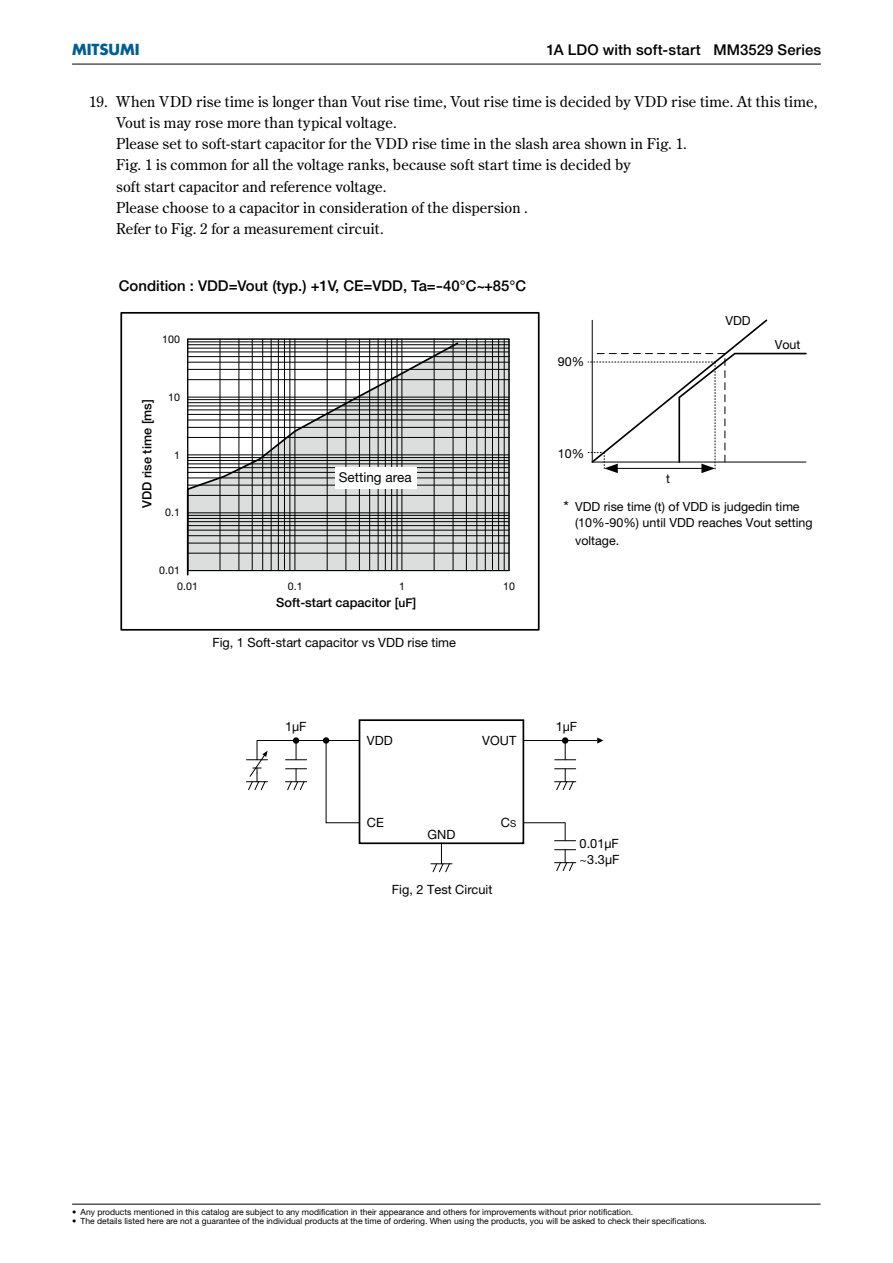
<style>
.page{position:relative;width:893px;height:1263px;background:#fff}
.page>*{position:absolute;margin:0;border:0;box-sizing:border-box;transform-origin:0 0}
.t1{font:14.85px/21.3px "Century Old Style";letter-spacing:.015em;color:#000}
.t2{font:500 14.85px "Helvetica Neue";color:#000}
.t3{font:700 14.85px "Futura";color:#005d97}
.t4{font:13.5px "Helvetica Neue";color:#000}
.t5{font:12.75px/15.3px "Helvetica Neue";color:#000}
.t6{font:500 12.75px "Helvetica Neue";color:#000}
.t7{font:12.45px/16px "Helvetica Neue";color:#000}
.t8{font:10.65px/16.2px "Helvetica Neue";color:#000}
.t9{font:8.55px "Helvetica Neue";color:#000}
.s1{font-size:12px}
.s2{font-size:15.6px}
.s3{font-size:9.6px}
</style>
<div class="page">
<hr style="left:72px;top:1204px;width:748px;height:1px;background:#000">
<hr style="left:72px;top:64px;width:748px;height:1px;background:#000">
<hr style="left:523px;top:740px;width:74px;height:1px;background:#000">
<hr style="left:257px;top:740px;width:102px;height:1px;background:#000">
<svg style="left:325px;top:741px;width:33px;height:83px"></svg>
<hr style="left:523px;top:822px;width:42px;height:1px;background:#000">
<div style="left:358px;top:719px;width:166px;height:125px;border:2px solid #000"></div>
<svg style="left:431px;top:843px;width:21px;height:30px"></svg>
<svg style="left:285px;top:768px;width:21px;height:23px"></svg>
<svg style="left:285px;top:741px;width:21px;height:19px"></svg>
<div style="left:562px;top:737px;width:6px;height:7px;background:#000;border-radius:50%"></div>
<svg style="left:554px;top:768px;width:21px;height:23px"></svg>
<svg style="left:554px;top:741px;width:21px;height:19px"></svg>
<svg style="left:246px;top:741px;width:21px;height:50px"></svg>
<svg style="left:554px;top:849px;width:21px;height:22px"></svg>
<svg style="left:554px;top:823px;width:21px;height:18px"></svg>
<svg style="left:597px;top:737px;width:6px;height:7px"></svg>
<div style="left:323px;top:737px;width:6px;height:7px;background:#000;border-radius:50%"></div>
<div style="left:293px;top:737px;width:6px;height:7px;background:#000;border-radius:50%"></div>
<div style="left:120px;top:312px;width:419px;height:319px;border:2px solid #000"></div>
<svg style="left:460px;top:343px;width:47px;height:226px;background:#cbcccc"></svg>
<hr style="left:188px;top:342px;width:321px;height:1px;background:#000">
<hr style="left:188px;top:344px;width:321px;height:1px;background:#000">
<hr style="left:188px;top:348px;width:321px;height:1px;background:#000">
<hr style="left:188px;top:352px;width:321px;height:1px;background:#000">
<hr style="left:188px;top:356px;width:321px;height:1px;background:#000">
<hr style="left:188px;top:362px;width:321px;height:1px;background:#000">
<hr style="left:188px;top:369px;width:321px;height:1px;background:#000">
<hr style="left:188px;top:379px;width:321px;height:1px;background:#000">
<hr style="left:188px;top:397px;width:321px;height:1px;background:#000">
<hr style="left:188px;top:399px;width:321px;height:1px;background:#000">
<hr style="left:188px;top:402px;width:321px;height:1px;background:#000">
<hr style="left:188px;top:406px;width:321px;height:1px;background:#000">
<hr style="left:188px;top:410px;width:321px;height:1px;background:#000">
<hr style="left:188px;top:414px;width:321px;height:1px;background:#000">
<hr style="left:188px;top:420px;width:321px;height:1px;background:#000">
<hr style="left:188px;top:427px;width:321px;height:1px;background:#000">
<hr style="left:188px;top:437px;width:321px;height:1px;background:#000">
<hr style="left:188px;top:455px;width:321px;height:1px;background:#000">
<hr style="left:188px;top:457px;width:321px;height:1px;background:#000">
<hr style="left:188px;top:460px;width:321px;height:1px;background:#000">
<hr style="left:188px;top:464px;width:321px;height:1px;background:#000">
<hr style="left:188px;top:467px;width:321px;height:1px;background:#000">
<hr style="left:188px;top:472px;width:321px;height:1px;background:#000">
<hr style="left:188px;top:478px;width:321px;height:1px;background:#000">
<hr style="left:188px;top:485px;width:321px;height:1px;background:#000">
<hr style="left:188px;top:495px;width:321px;height:1px;background:#000">
<hr style="left:188px;top:513px;width:321px;height:1px;background:#000">
<hr style="left:188px;top:515px;width:321px;height:1px;background:#000">
<hr style="left:188px;top:518px;width:321px;height:1px;background:#000">
<hr style="left:188px;top:521px;width:321px;height:1px;background:#000">
<hr style="left:188px;top:525px;width:321px;height:1px;background:#000">
<hr style="left:188px;top:530px;width:321px;height:1px;background:#000">
<hr style="left:188px;top:535px;width:321px;height:1px;background:#000">
<hr style="left:188px;top:543px;width:321px;height:1px;background:#000">
<hr style="left:188px;top:553px;width:321px;height:1px;background:#000">
<hr style="left:466px;top:339px;width:1px;height:232px;background:#000">
<hr style="left:476px;top:339px;width:1px;height:232px;background:#000">
<hr style="left:485px;top:339px;width:1px;height:232px;background:#000">
<hr style="left:492px;top:339px;width:1px;height:232px;background:#000">
<hr style="left:498px;top:339px;width:1px;height:232px;background:#000">
<hr style="left:504px;top:339px;width:1px;height:232px;background:#000">
<svg style="left:186px;top:341px;width:274px;height:235px"></svg>
<div style="left:335px;top:467px;width:81px;height:21px;background:#fff"></div>
<svg style="left:588px;top:319px;width:219px;height:154px"></svg>
<p class="t3" style="left:72px;top:43px;width:69px">MITSUMI</p>
<p class="t2" style="left:546px;top:45px;width:276px">1A LDO with soft-start MM3529 Series</p>
<p class="t1" style="left:116px;top:92px;width:702px;text-indent:-27px">19. When VDD rise time is longer than Vout rise time, Vout rise time is decided by VDD rise time. At this time, Vout is may rose more than typical voltage.<br>Please set to soft-start capacitor for the VDD rise time in the slash area shown in Fig. 1.<br>Fig. 1 is common for all the voltage ranks, because soft start time is decided by<br>soft start capacitor and reference voltage.<br>Please choose to a capacitor in consideration of the dispersion .<br>Refer to Fig. 2 for a measurement circuit.</p>
<p class="t2" style="left:119px;top:281px;width:409px">Condition : VDD=Vout (typ.) +1V, CE=VDD, Ta=-40°C~+85°C</p>
<p class="t8" style="left:162px;top:332px;width:19px">100</p>
<p class="t6" style="left:142px;top:508px;width:110px;rotate:-90deg">VDD rise time [ms]</p>
<p class="t8" style="left:168px;top:390px;width:13px">10</p>
<p class="t8" style="left:174px;top:448px;width:7px">1</p>
<p class="t8" style="left:165px;top:505px;width:16px">0.1</p>
<p class="t4" style="left:339px;top:473px;width:74px">Setting area</p>
<p class="t8" style="left:177px;top:563px;width:22px;text-indent:-18px">0.01<br>0.01</p>
<p class="t8" style="left:288px;top:579px;width:16px">0.1</p>
<p class="t8" style="left:399px;top:579px;width:7px">1</p>
<p class="t8" style="left:503px;top:579px;width:13px">10</p>
<p class="t6" style="left:276px;top:598px;width:142px">Soft-start capacitor [<span class="s1">uF</span>]</p>
<p class="t5" style="left:212px;top:636px;width:245px">Fig, 1 Soft-start capacitor vs VDD rise time</p>
<p class="t7" style="left:558px;top:355px;width:28px">90%</p>
<p class="t7" style="left:558px;top:447px;width:28px">10%</p>
<p class="t7" style="left:666px;top:472px;width:5px">t</p>
<p class="t7" style="left:725px;top:313px;width:27px">VDD</p>
<p class="t7" style="left:774px;top:338px;width:27px">Vout</p>
<p class="t7" style="left:575px;top:500px;width:239px;text-indent:-12px"><span class="s2">*</span> VDD rise time (t) of VDD is judgedin time (10%-90%) until VDD reaches Vout setting</p>
<p class="t7" style="left:575px;top:534px;width:46px">voltage.</p>
<p class="t5" style="left:285px;top:720px;width:23px">1µF</p>
<p class="t5" style="left:555px;top:720px;width:23px">1µF</p>
<p class="t5" style="left:367px;top:734px;width:27px">VDD</p>
<p class="t5" style="left:482px;top:734px;width:36px">VOUT</p>
<p class="t5" style="left:367px;top:816px;width:19px">CE</p>
<p class="t5" style="left:427px;top:828px;width:29px">GND</p>
<p class="t5" style="left:501px;top:816px;width:17px">C<span class="s3">S</span></p>
<p class="t5" style="left:392px;top:883px;width:102px">Fig, 2 Test Circuit</p>
<p class="t5" style="left:579px;top:837px;width:41px">0.01µF ~3.3µF</p>
<p class="t9" style="left:72px;top:1209px;width:562px">• Any products mentioned in this catalog are subject to any modification in their appearance and others for improvements without prior notification.</p>
<p class="t9" style="left:72px;top:1218px;width:636px">• The details listed here are not a guarantee of the individual products at the time of ordering. When using the products, you will be asked to check their specifications.</p>
</div>
